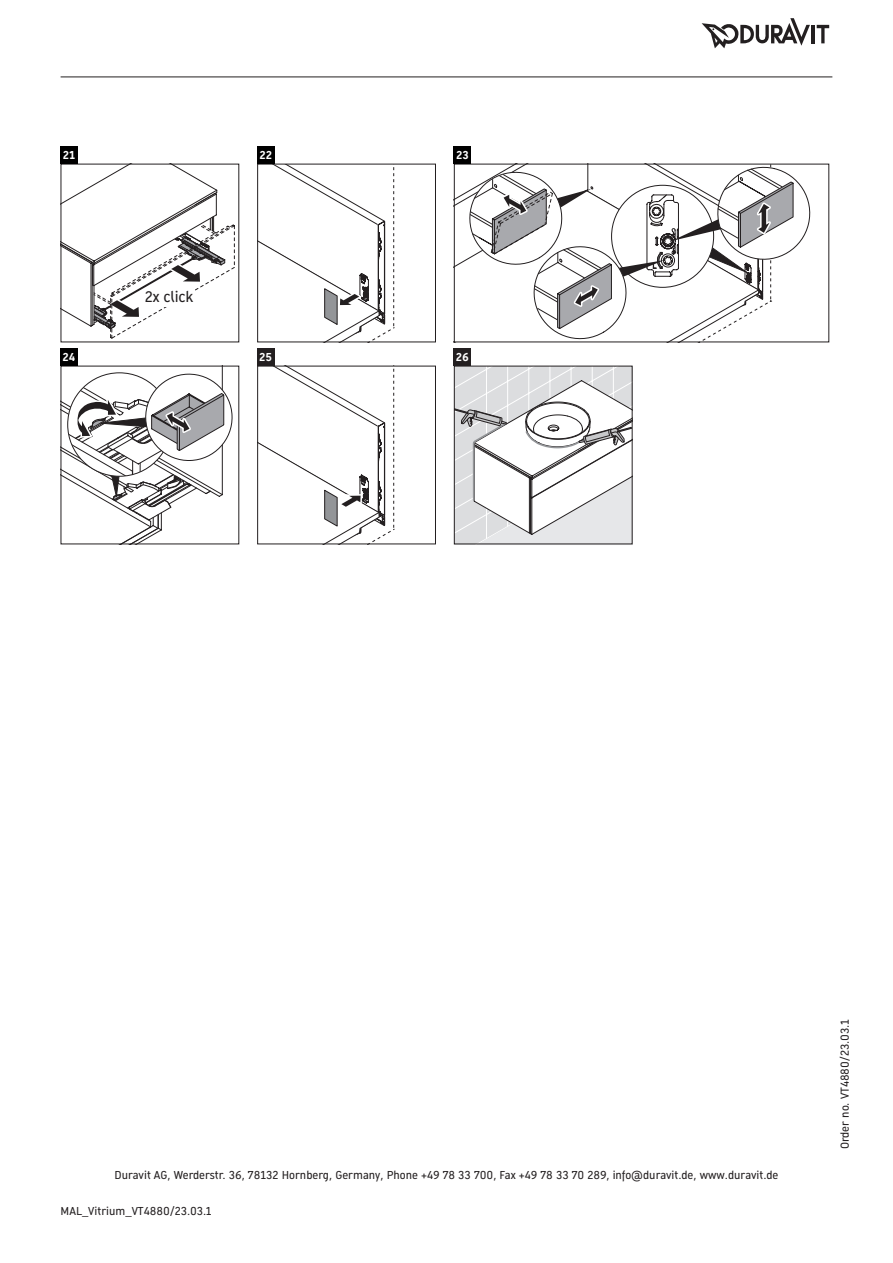
<style>
.page{position:relative;width:893px;height:1263px;background:#fff}
.page>*{position:absolute;margin:0;border:0;box-sizing:border-box;transform-origin:0 0}
.t1{font:15px "Dura Sans 110211";color:#231f20}
.t2{font:11.25px "Dura Sans 2014 c";color:#231f20}
.Bildnummern{font:700 11.25px "Dura Sans 2014 c";color:#fff}
</style>
<div class="page">
<svg style="left:259px;top:368px;width:136px;height:174px"></svg>
<svg style="left:63px;top:368px;width:170px;height:174px"></svg>
<svg style="left:257px;top:166px;width:138px;height:177px"></svg>
<svg style="left:63px;top:166px;width:172px;height:173px"></svg>
<div style="left:145px;top:290px;width:48px;height:17px;background:#fff"></div>
<svg style="left:456px;top:166px;width:355px;height:174px"></svg>
<svg style="left:454px;top:366px;width:179px;height:179px"></svg>
<div style="left:257px;top:164px;width:179px;height:178px;border:1px solid #231f20"></div>
<div style="left:257px;top:366px;width:179px;height:178px;border:1px solid #231f20"></div>
<hr style="left:812px;top:25px;width:3px;height:18px;background:#231f20">
<svg style="left:817px;top:25px;width:12px;height:18px"></svg>
<svg style="left:702px;top:18px;width:108px;height:30px"></svg>
<div style="left:61px;top:349px;width:17px;height:17px;background:#000"></div>
<div style="left:454px;top:147px;width:17px;height:17px;background:#000"></div>
<div style="left:257px;top:147px;width:17px;height:17px;background:#000"></div>
<div style="left:61px;top:147px;width:17px;height:17px;background:#000"></div>
<div style="left:454px;top:349px;width:17px;height:17px;background:#231f20"></div>
<div style="left:257px;top:349px;width:17px;height:17px;background:#231f20"></div>
<hr style="left:61px;top:77px;width:771px;height:1px;background:#231f20">
<p class="Bildnummern" style="left:63px;top:148px;width:14px">21</p>
<p class="Bildnummern" style="left:259px;top:148px;width:14px">22</p>
<p class="Bildnummern" style="left:456px;top:148px;width:14px">23</p>
<p class="Bildnummern" style="left:63px;top:350px;width:14px">24</p>
<p class="t1" style="left:145px;top:287px;width:50px">2x click</p>
<p class="Bildnummern" style="left:259px;top:350px;width:14px">25</p>
<p class="Bildnummern" style="left:456px;top:350px;width:15px">26</p>
<p class="t2" style="left:114px;top:1167px;width:665px">Duravit AG, Werderstr. 36, 78132 Hornberg, Germany, Phone +49 78 33 700, Fax +49 78 33 70 289, info@duravit.de, www.duravit.de</p>
<p class="t2" style="left:61px;top:1203px;width:153px">MAL_Vitrium_VT4880/23.03.1</p>
<p class="t2" style="left:837px;top:1149px;width:131px;rotate:-90deg">Order no. VT4880/23.03.1</p>
</div>
